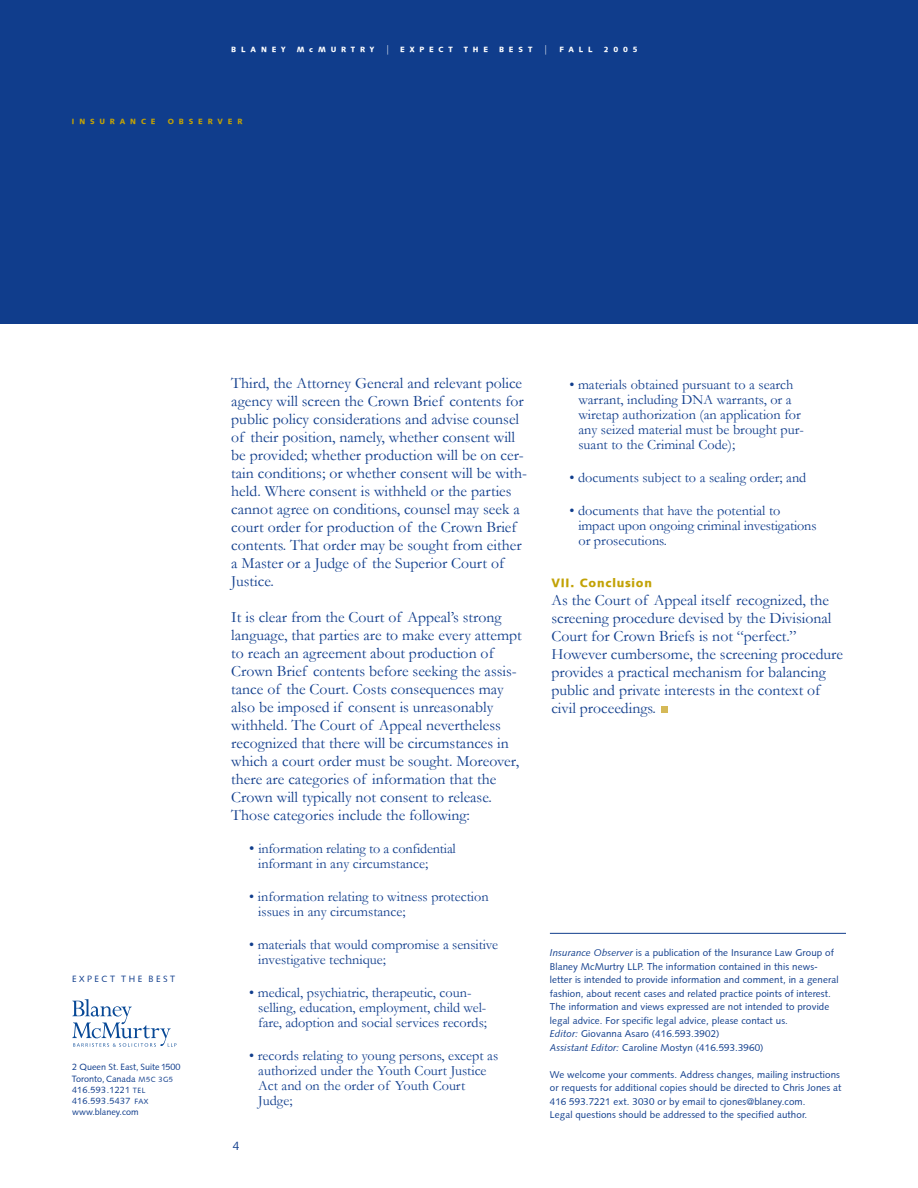
<style>
.page{position:relative;width:918px;height:1188px;background:#fff}
.page>*{position:absolute;margin:0;border:0;box-sizing:border-box;transform-origin:0 0}
.t1{font:15.75px/18px "Garamond";color:#103d8c}
.t2{font:14.25px/15px "Garamond";color:#103d8c}
.t3{font:900 12px "Syntax";letter-spacing:.065em;color:#c2a205}
.t4{font:12px "Syntax Roman";color:#103d8c}
.t5{font:9.75px/13.5px "Syntax Roman";letter-spacing:.01em;color:#103d8c}
.t6{font:9px/11.2px "Syntax Roman";color:#103d8c}
.t7{font:9px "Syntax Roman";letter-spacing:.28em;color:#103d8c}
.t8{font:900 7.5px "Syntax";letter-spacing:.65em;color:#fff}
.t9{font:900 7.5px "Syntax";letter-spacing:.65em;color:#c2a205}
.s1{font-family:"Garamond";font-weight:400;font-size:10.5px}
.s2{font-size:7.5px}
.s3{font-size:15px}
.s4{font-style:italic}
</style>
<div class="page">
<div style="left:0;top:0;width:918px;height:324px;background:#103d8c"></div>
<svg style="left:72px;top:999px;width:104px;height:48px"></svg>
<hr style="left:550px;top:933px;width:296px;height:1px;background:#103d8c">
<div style="left:661px;top:706px;width:6px;height:7px;background:#d5b957"></div>
<p class="t8" style="left:231px;top:45px;width:56px">BLANEY</p>
<p class="t8" style="left:297px;top:45px;width:158px">McMURTRY <span class="s1">|</span> EXPECT</p>
<p class="t8" style="left:464px;top:45px;width:26px">THE</p>
<p class="t8" style="left:499px;top:45px;width:95px">BEST <span class="s1">|</span> FALL</p>
<p class="t8" style="left:604px;top:45px;width:36px">2005</p>
<p class="t9" style="left:72px;top:117px;width:85px">INSURANCE</p>
<p class="t9" style="left:168px;top:117px;width:76px">OBSERVER</p>
<p class="t7" style="left:72px;top:974px;width:105px">EXPECT THE BEST</p>
<p class="t6" style="left:72px;top:1062px;width:110px">2 Queen St. East, Suite 1500<br>Toronto, Canada <span class="s2">M5C 3G5<br></span>416.593.1221 <span class="s2">TEL<br></span>416.593.5437 <span class="s2">FAX </span>www.blaney.com</p>
<p class="t1" style="left:231px;top:375px;width:297px">Third, the Attorney General and relevant police agency will screen the Crown Brief contents for public policy considerations and advise counsel of their position, namely, whether consent will be provided; whether production will be on cer&shy;tain conditions; or whether consent will be with&shy;held. Where consent is withheld or the parties cannot agree on conditions, counsel may seek a court order for production of the Crown Brief contents. That order may be sought from either a Master or a Judge of the Superior Court of Justice.</p>
<p class="t1" style="left:231px;top:609px;width:292px">It is clear from the Court of Appeal’s strong language, that parties are to make every attempt to reach an agreement about production of Crown Brief contents before seeking the assis&shy;tance of the Court. Costs consequences may also be imposed if consent is unreasonably withheld. The Court of Appeal nevertheless recognized that there will be circumstances in which a court order must be sought. Moreover, there are categories of information that the Crown will typically not consent to release.<br>Those categories include the following:</p>
<p class="t2" style="left:258px;top:842px;width:199px;text-indent:-9px"><span class="s3">•</span> information relating to a confidential informant in any circumstance;</p>
<p class="t2" style="left:258px;top:890px;width:232px;text-indent:-9px">• information relating to witness protection issues in any circumstance;</p>
<p class="t2" style="left:258px;top:938px;width:241px;text-indent:-9px">• materials that would compromise a sensitive investigative technique;</p>
<p class="t2" style="left:258px;top:986px;width:230px;text-indent:-9px">• medical, psychiatric, therapeutic, coun&shy;selling, education, employment, child wel&shy;fare, adoption and social services records;</p>
<p class="t2" style="left:258px;top:1049px;width:241px;text-indent:-9px">• records relating to young persons, except as authorized under the Youth Court Justice<br>Act and on the order of Youth Court<br>Judge;</p>
<p class="t4" style="left:233px;top:1138px;width:8px">4</p>
<p class="t2" style="left:578px;top:377px;width:227px;text-indent:-9px">• materials obtained pursuant to a search warrant, including DNA warrants, or a wiretap authorization (an application for any seized material must be brought pur&shy;suant to the Criminal Code);</p>
<p class="t2" style="left:569px;top:470px;width:239px">• documents subject to a sealing order; and</p>
<p class="t2" style="left:578px;top:503px;width:240px;text-indent:-9px">• documents that have the potential to impact upon ongoing criminal investigations or prosecutions.</p>
<p class="t3" style="left:551px;top:576px;width:102px">VII. Conclusion</p>
<p class="t1" style="left:551px;top:591px;width:293px">As the Court of Appeal itself recognized, the screening procedure devised by the Divisional Court for Crown Briefs is not “perfect.” However cumbersome, the screening procedure provides a practical mechanism for balancing public and private interests in the context of civil proceedings.</p>
<p class="t5" style="left:550px;top:946px;width:290px"><span class="s4">Insurance Observer</span> is a publication of the Insurance Law Group of Blaney McMurtry LLP. The information contained in this news&shy;letter is intended to provide information and comment, in a general fashion, about recent cases and related practice points of interest.<br>The information and views expressed are not intended to provide legal advice. For specific legal advice, please contact us.<br><span class="s4">Editor:</span> Giovanna Asaro (416.593.3902)<br><span class="s4">Assistant Editor:</span> Caroline Mostyn (416.593.3960)</p>
<p class="t5" style="left:550px;top:1067px;width:293px">We welcome your comments. Address changes, mailing instructions or requests for additional copies should be directed to Chris Jones at 416 593.7221 ext. 3030 or by email to cjones@blaney.com.<br>Legal questions should be addressed to the specified author.</p>
</div>
